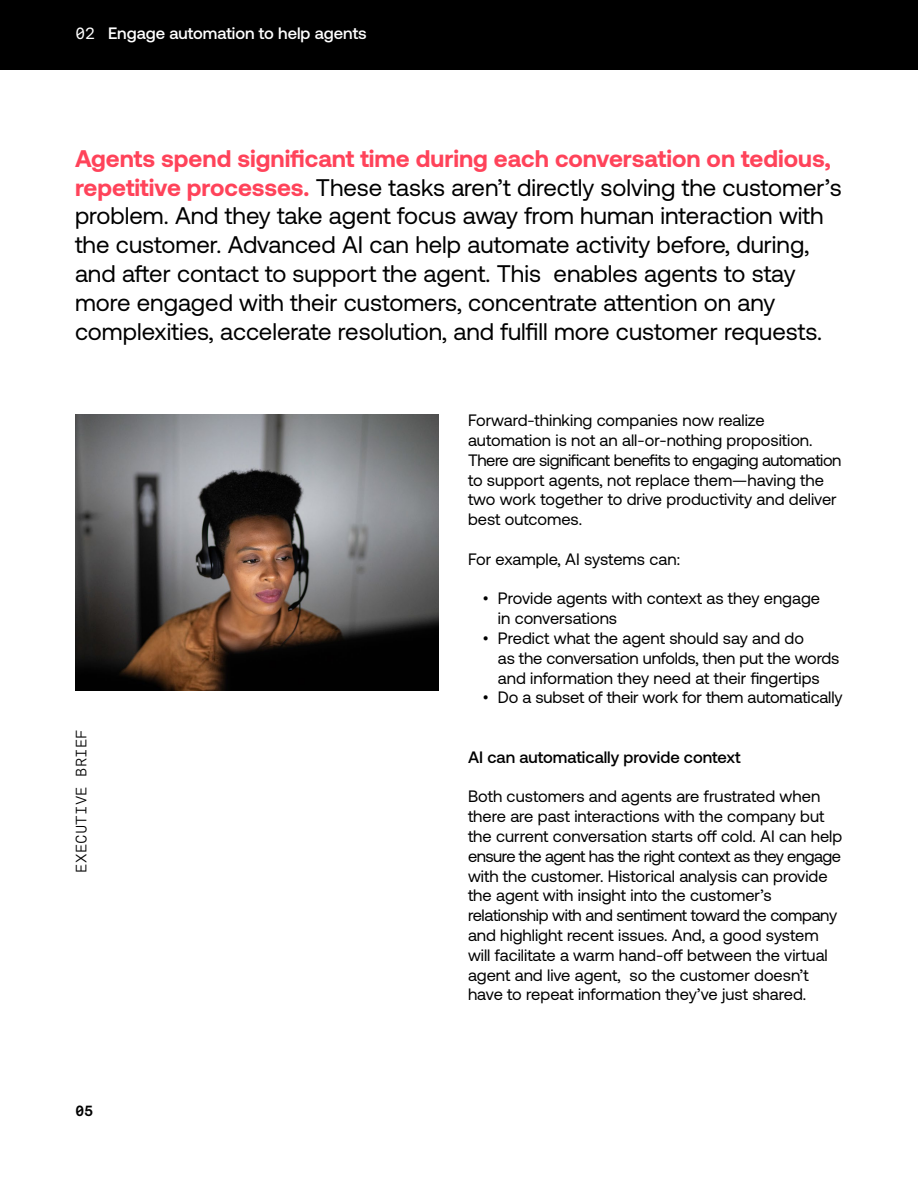
<style>
.page{position:relative;width:918px;height:1188px;background:#fff}
.page>*{position:absolute;margin:0;border:0;box-sizing:border-box;transform-origin:0 0}
.t1{font:24px/28.8px "Aeonik";color:#000}
.t2{font:16.5px/19.8px "Aeonik";color:#000}
.t3{font:500 16.5px "Aeonik";color:#000}
.t4{font:500 16.5px "Aeonik";color:#fff}
.t5{font:15px "Messina Sans Mono";letter-spacing:.01em;color:#000}
.t6{font:700 15px "Messina Sans Mono";color:#000}
.s1{font-family:"Messina Sans Mono";font-weight:400}
.s2{font-weight:700;color:#ff435a}
.s3{font-family:"DM Sans"}
</style>
<div class="page">
<div style="left:0;top:0;width:918px;height:69px;background:#000"></div>
<img style="left:75px;top:415px;width:364px;height:276px">
<p class="t4" style="left:75px;top:24px;width:293px"><span class="s1">02</span> Engage automation to help agents</p>
<p class="t1" style="left:75px;top:144px;width:768px"><span class="s2">Agents spend significant time during each conversation on tedious, repetitive processes.</span> These tasks aren’t directly solving the customer’s problem. And they take agent focus away from human interaction with the customer. Advanced AI can help automate activity before, during, and after contact to support the agent. This enables agents to stay more engaged with their customers, concentrate attention on any complexities, accelerate resolution, and fulfill more customer requests.</p>
<p class="t5" style="left:70px;top:873px;width:145px;rotate:-90deg">EXECUTIVE BRIEF</p>
<p class="t6" style="left:75px;top:1098px;width:20px">05</p>
<p class="t2" style="left:468px;top:411px;width:375px">Forward-thinking companies now realize automation is not an all-or-nothing proposition.<br>There are significant benefits to engaging automation to support agents, not replace them—having the two work together to drive productivity and deliver best outcomes.</p>
<p class="t2" style="left:468px;top:549px;width:214px">For example, AI systems can:</p>
<p class="t2" style="left:498px;top:589px;width:324px;text-indent:-15px"><span class="s3">•</span> Provide agents with context as they engage in conversations</p>
<p class="t2" style="left:498px;top:628px;width:343px;text-indent:-15px"><span class="s3">•</span> Predict what the agent should say and do<br>as the conversation unfolds, then put the words and information they need at their fingertips</p>
<p class="t2" style="left:483px;top:688px;width:361px"><span class="s3">•</span> Do a subset of their work for them automatically</p>
<p class="t3" style="left:468px;top:748px;width:274px">AI can automatically provide context</p>
<p class="t2" style="left:468px;top:787px;width:376px">Both customers and agents are frustrated when there are past interactions with the company but the current conversation starts off cold. AI can help ensure the agent has the right context as they engage with the customer. Historical analysis can provide the agent with insight into the customer’s relationship with and sentiment toward the company and highlight recent issues. And, a good system will facilitate a warm hand-off between the virtual agent and live agent, so the customer doesn’t have to repeat information they’ve just shared.</p>
</div>
